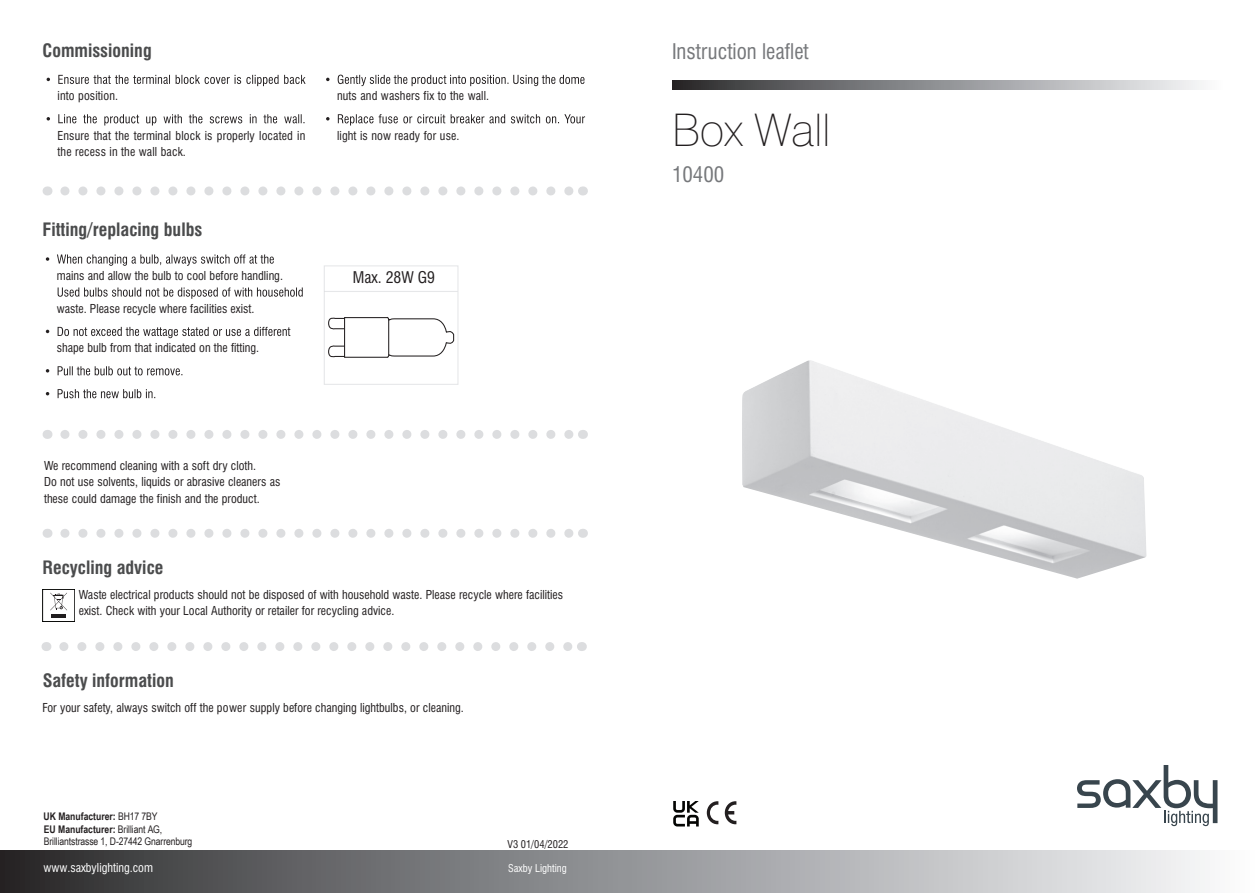
<style>
.page{position:relative;width:1259px;height:893px;background:#fff}
.page>*{position:absolute;margin:0;border:0;box-sizing:border-box;transform-origin:0 0}
.t1{font:100 45px "Swiss 721 BT";color:#231f20}
.t2{font:condensed 21px "Swiss 721 BT";color:#76787b}
.t3{font:700 condensed 18px "Swiss 721 BT";color:#4b4c4d}
.t4{font:condensed 15.75px "Swiss 721 BT";color:#231f20}
.t5{font:condensed 12px/16.5px "Swiss 721 BT";color:#231f20}
.t6{font:condensed 12px "Swiss 721 BT";color:#fff}
.t7{font:10.5px/12px "Arial Narrow";letter-spacing:-.01em;color:#231f20}
.t8{font:700 10.5px "Arial Narrow";color:#231f20}
.t9{font:condensed 10.5px "Swiss 721 BT";color:#fff}
.t10{font:condensed 10.5px "Swiss 721 BT";color:#231f20}
.s1{font-weight:400}
.s2{font-weight:700}
</style>
<div class="page">
<svg style="left:50px;top:593px;width:17px;height:17px"></svg>
<hr style="left:51px;top:615px;width:15px;height:3px;background:#201d1e">
<div style="left:43px;top:589px;width:32px;height:33px;border:1px solid #040503"></div>
<svg style="left:65px;top:186px;width:508px;height:9px"></svg>
<svg style="left:65px;top:430px;width:508px;height:9px"></svg>
<svg style="left:64px;top:642px;width:508px;height:9px"></svg>
<svg style="left:65px;top:529px;width:508px;height:9px"></svg>
<img style="left:742px;top:360px;width:404px;height:219px">
<svg style="left:46px;top:254px;width:228px;height:12px"></svg>
<svg style="left:58px;top:287px;width:245px;height:12px"></svg>
<svg style="left:46px;top:327px;width:244px;height:11px"></svg>
<svg style="left:46px;top:366px;width:136px;height:9px"></svg>
<svg style="left:46px;top:389px;width:109px;height:9px"></svg>
<div style="left:324px;top:265px;width:134px;height:120px;border:1px solid #e6e7e9"></div>
<hr style="left:324px;top:291px;width:134px;height:1px;background:#e6e7e9">
<svg style="left:328px;top:317px;width:127px;height:41px"></svg>
<hr style="left:388px;top:319px;width:1px;height:36px;background:#231f20">
<svg style="left:47px;top:75px;width:123px;height:9px"></svg>
<svg style="left:176px;top:75px;width:102px;height:11px"></svg>
<svg style="left:284px;top:75px;width:21px;height:9px"></svg>
<svg style="left:47px;top:114px;width:29px;height:9px"></svg>
<svg style="left:83px;top:114px;width:14px;height:9px"></svg>
<svg style="left:104px;top:114px;width:35px;height:12px"></svg>
<svg style="left:146px;top:116px;width:10px;height:10px"></svg>
<svg style="left:163px;top:114px;width:19px;height:9px"></svg>
<svg style="left:189px;top:114px;width:13px;height:9px"></svg>
<svg style="left:210px;top:116px;width:32px;height:7px"></svg>
<svg style="left:250px;top:114px;width:6px;height:9px"></svg>
<svg style="left:263px;top:114px;width:14px;height:9px"></svg>
<svg style="left:284px;top:114px;width:20px;height:9px"></svg>
<svg style="left:326px;top:75px;width:258px;height:11px"></svg>
<svg style="left:326px;top:114px;width:119px;height:12px"></svg>
<svg style="left:451px;top:114px;width:54px;height:9px"></svg>
<svg style="left:511px;top:114px;width:29px;height:9px"></svg>
<svg style="left:546px;top:114px;width:39px;height:9px"></svg>
<svg style="left:1077px;top:765px;width:140px;height:61px"></svg>
<div style="left:0;top:850px;width:1259px;height:43px;background:linear-gradient(to right,#2c2c2f,#fcfeff)"></div>
<svg style="left:672px;top:81px;width:530px;height:8px;background:#8f9092"></svg>
<svg style="left:707px;top:801px;width:11px;height:23px"></svg>
<svg style="left:725px;top:801px;width:11px;height:23px"></svg>
<svg style="left:673px;top:801px;width:26px;height:25px"></svg>
<h3 class="t3" style="left:43px;top:40px;width:111px">Commissioning</h3>
<h2 class="t2" style="left:672px;top:39px;width:138px">Instruction leaflet</h2>
<p class="t5" style="left:58px;top:88px;width:62px">into position.</p>
<p class="t5" style="left:58px;top:127px;width:249px">Ensure that the terminal block is properly located in the recess in the wall back.</p>
<h3 class="t3" style="left:43px;top:219px;width:161px">Fitting/replacing bulbs</h3>
<p class="t5" style="left:57px;top:267px;width:228px">mains and allow the bulb to cool before handling.</p>
<p class="t5" style="left:57px;top:300px;width:199px">waste. Please recycle where facilities exist.</p>
<p class="t5" style="left:57px;top:340px;width:204px">shape bulb from that indicated on the fitting.</p>
<p class="t5" style="left:337px;top:88px;width:154px">nuts and washers fix to the wall.</p>
<p class="t5" style="left:337px;top:127px;width:124px">light is now ready for use.</p>
<h3 class="t4" style="left:353px;top:267px;width:83px">Max. 28W G9</h3>
<p class="t5" style="left:44px;top:457px;width:238px">We recommend cleaning with a soft dry cloth.<br>Do not use solvents, liquids or abrasive cleaners as these could damage the finish and the product.</p>
<h3 class="t3" style="left:43px;top:556px;width:122px">Recycling advice</h3>
<p class="t5" style="left:79px;top:586px;width:486px">Waste electrical products should not be disposed of with household waste. Please recycle where facilities exist. Check with your Local Authority or retailer for recycling advice.</p>
<h3 class="t3" style="left:43px;top:669px;width:133px">Safety information</h3>
<p class="t5" style="left:43px;top:700px;width:423px">For your safety, always switch off the power supply before changing lightbulbs, or cleaning.</p>
<p class="t8" style="left:43px;top:808px;width:116px">UK Manufacturer: <span class="s1">BH17 7BY</span></p>
<p class="t7" style="left:44px;top:823px;width:150px"><span class="s2">EU Manufacturer:</span> Brilliant AG,<br>Brilliantstrasse 1, D-27442 Gnarrenburg</p>
<p class="t10" style="left:507px;top:838px;width:63px">V3 01/04/2022</p>
<p class="t6" style="left:43px;top:860px;width:111px">www.saxbylighting.com</p>
<p class="t9" style="left:508px;top:862px;width:60px">Saxby Lighting</p>
<h1 class="t1" style="left:672px;top:103px;width:160px">Box Wall</h1>
<h2 class="t2" style="left:672px;top:162px;width:54px">10400</h2>
</div>
